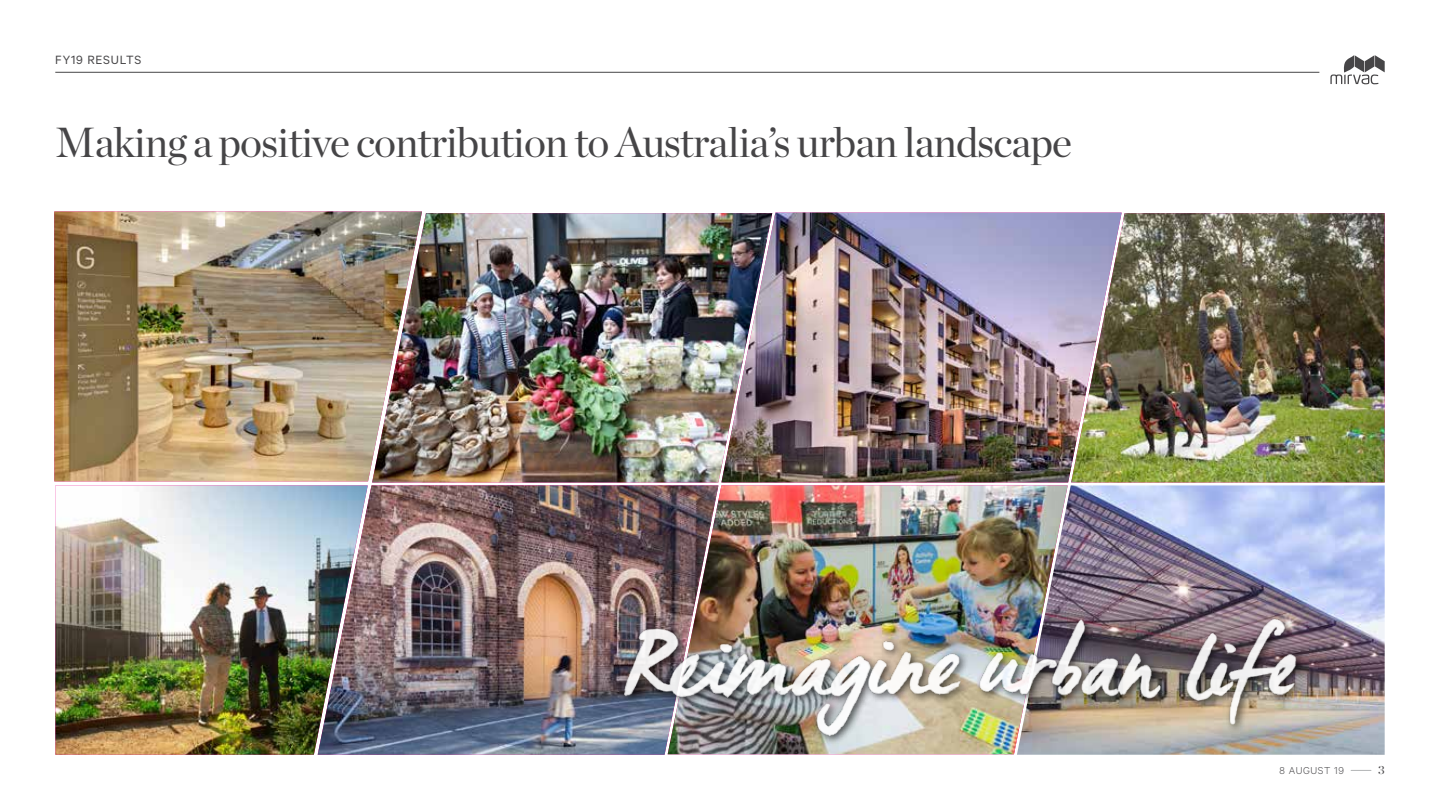
<style>
.page{position:relative;width:1440px;height:810px;background:#fff}
.page>*{position:absolute;margin:0;border:0;box-sizing:border-box;transform-origin:0 0}
.t1{font:42px "Chronicle Display";letter-spacing:-.02em;color:#464547}
.t2{font:13.5px "Calibre";letter-spacing:.055em;color:#464547}
.t3{font:12px "Chronicle Display";color:#464547}
.t4{font:300 11.25px "Calibre";letter-spacing:.055em;color:#464547}
</style>
<div class="page">
<svg style="left:1350px;top:770px;width:20px;height:1px"></svg>
<svg style="left:1330px;top:55px;width:54px;height:29px"></svg>
<hr style="left:55px;top:72px;width:1264px;height:1px;background:#464547">
<img style="left:55px;top:485px;width:263px;height:270px">
<img style="left:718px;top:485px;width:298px;height:269px">
<img style="left:318px;top:485px;width:400px;height:270px">
<img style="left:1016px;top:485px;width:368px;height:270px">
<img style="left:54px;top:212px;width:368px;height:269px">
<img style="left:772px;top:213px;width:299px;height:269px">
<img style="left:372px;top:213px;width:400px;height:269px">
<img style="left:1071px;top:213px;width:313px;height:269px">
<div style="left:620px;top:614px;width:685px;height:132px;background:#000;opacity:.75"></div>
<img style="left:611px;top:609px;width:691px;height:131px">
<p class="t2" style="left:55px;top:51px;width:88px">FY19 RESULTS</p>
<p class="t1" style="left:55px;top:110px;width:1018px">Making a positive contribution to Australia’s urban landscape</p>
<p class="t4" style="left:1279px;top:764px;width:66px">8 AUGUST 19</p>
<p class="t3" style="left:1377px;top:760px;width:8px">3</p>
</div>
